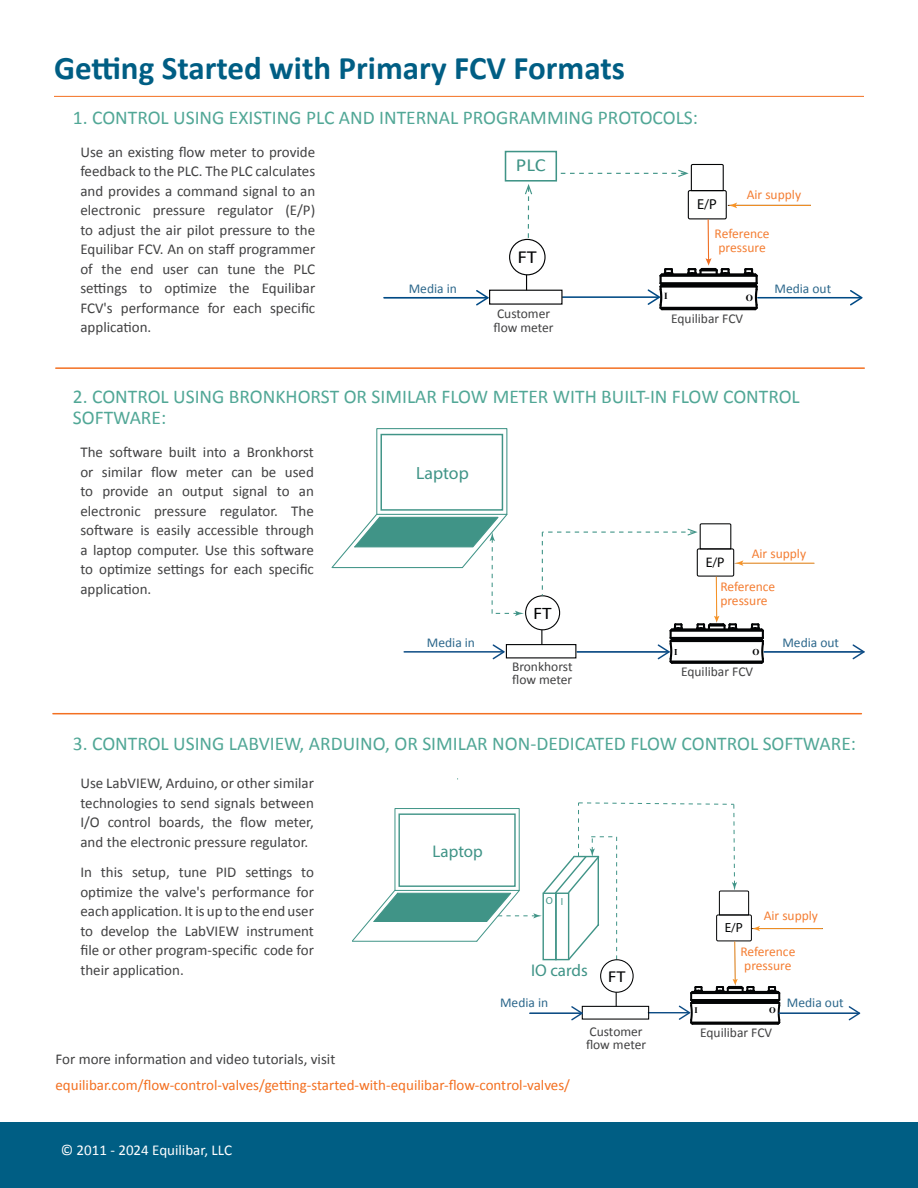
<style>
.page{position:relative;width:918px;height:1188px;background:#fff}
.page>*{position:absolute;margin:0;border:0;box-sizing:border-box;transform-origin:0 0}
.t1{font:700 33px "Calibri";color:#005e84}
.t2{font:19.5px/21px "Calibri";color:#51a796}
.t3{font:18.45px "Calibri";color:#409487;scale:1.11 1}
.t4{font:18.45px "Calibri";color:#020304;scale:1.11 1}
.t5{font:17.7px "Myriad Pro";color:#409487}
.t6{font:17.7px "Calibri";color:#020304;scale:1.11 1}
.t7{font:16.95px "Myriad Pro";color:#409487}
.t8{font:16.95px "Calibri";color:#020304;scale:1.11 1}
.t9{font:15px/19.5px "Calibri";color:#414142;text-align:justify}
.t10{font:15px "Calibri";color:#f37021}
.t11{font:15px "Calibri";color:#fff}
.t12{font:14.4px "Myriad Pro";color:#020304}
.t13{font:13.8px "Myriad Pro";color:#020304}
.t14{font:13.5px/13.5px "Calibri";color:#414142}
.t15{font:13.5px/13.5px "Calibri";color:#f47d32}
.t16{font:13.5px "Calibri";color:#2d688c}
.t17{font:13.2px "Myriad Pro";color:#020304}
.t18{font:10.35px "Myriad Pro";color:#409487}
.t19{font:700 9.3px "Times New Roman";color:#020304}
.t20{font:700 9px "Times New Roman";color:#020304}
.t21{font:700 8.55px "Times New Roman";color:#020304}
</style>
<div class="page">
<div style="left:0;top:1122px;width:918px;height:66px;background:#005e84"></div>
<hr style="left:54px;top:96px;width:810px;height:1px;background:#f37021">
<hr style="left:563px;top:296px;width:95px;height:2px;background:#004a85">
<hr style="left:661px;top:285px;width:96px;height:3px;background:#020304">
<hr style="left:661px;top:307px;width:96px;height:2px;background:#020304">
<hr style="left:662px;top:308px;width:93px;height:2px;background:#020304">
<hr style="left:661px;top:282px;width:96px;height:2px;background:#020304">
<hr style="left:662px;top:283px;width:93px;height:3px;background:#020304">
<hr style="left:661px;top:275px;width:96px;height:2px;background:#020304">
<hr style="left:728px;top:273px;width:23px;height:3px;background:#020304">
<hr style="left:666px;top:273px;width:23px;height:3px;background:#020304">
<svg style="left:648px;top:268px;width:26px;height:42px"></svg>
<svg style="left:743px;top:268px;width:15px;height:42px"></svg>
<div style="left:688px;top:190px;width:39px;height:29px;border:1px solid #020304;border-radius:2px"></div>
<svg style="left:686px;top:219px;width:45px;height:56px"></svg>
<div style="left:505px;top:151px;width:52px;height:31px;border:2px solid #409487"></div>
<svg style="left:525px;top:184px;width:7px;height:55px"></svg>
<div style="left:509px;top:239px;width:37px;height:36px;border:1px solid #020304;border-radius:50%"></div>
<div style="left:489px;top:290px;width:74px;height:15px;border:1px solid #020304"></div>
<svg style="left:526px;top:275px;width:1px;height:15px"></svg>
<svg style="left:560px;top:163px;width:164px;height:29px"></svg>
<hr style="left:758px;top:297px;width:103px;height:2px;background:#004a85">
<svg style="left:850px;top:290px;width:12px;height:15px"></svg>
<hr style="left:384px;top:297px;width:103px;height:2px;background:#004a85">
<svg style="left:476px;top:290px;width:13px;height:15px"></svg>
<hr style="left:734px;top:205px;width:77px;height:1px;background:#f79326">
<svg style="left:728px;top:203px;width:9px;height:5px"></svg>
<hr style="left:404px;top:651px;width:99px;height:2px;background:#0d4c85">
<svg style="left:493px;top:644px;width:12px;height:15px"></svg>
<hr style="left:671px;top:640px;width:92px;height:2px;background:#020304">
<hr style="left:671px;top:661px;width:92px;height:2px;background:#020304">
<hr style="left:672px;top:662px;width:90px;height:2px;background:#020304">
<hr style="left:671px;top:637px;width:92px;height:2px;background:#020304">
<hr style="left:672px;top:638px;width:90px;height:2px;background:#020304">
<hr style="left:671px;top:630px;width:92px;height:2px;background:#020304">
<hr style="left:736px;top:628px;width:22px;height:2px;background:#020304">
<svg style="left:750px;top:623px;width:14px;height:41px"></svg>
<hr style="left:740px;top:563px;width:74px;height:1px;background:#f79326">
<div style="left:525px;top:595px;width:35px;height:35px;border:1px solid #020304;border-radius:50%"></div>
<div style="left:506px;top:644px;width:70px;height:14px;border:1px solid #020304"></div>
<svg style="left:541px;top:523px;width:202px;height:141px"></svg>
<div style="left:376px;top:428px;width:131px;height:87px;border:1px solid #409487"></div>
<div style="left:381px;top:434px;width:122px;height:77px;border:1px solid #409487"></div>
<svg style="left:331px;top:513px;width:193px;height:103px"></svg>
<hr style="left:764px;top:651px;width:99px;height:2px;background:#0d4c85">
<svg style="left:852px;top:644px;width:13px;height:15px"></svg>
<hr style="left:691px;top:1002px;width:88px;height:2px;background:#020304">
<hr style="left:691px;top:1022px;width:88px;height:2px;background:#020304">
<hr style="left:692px;top:1023px;width:86px;height:2px;background:#020304">
<hr style="left:691px;top:999px;width:88px;height:2px;background:#020304">
<hr style="left:692px;top:1000px;width:86px;height:2px;background:#020304">
<hr style="left:691px;top:992px;width:88px;height:2px;background:#020304">
<hr style="left:753px;top:991px;width:21px;height:2px;background:#020304">
<svg style="left:767px;top:986px;width:15px;height:39px"></svg>
<hr style="left:779px;top:1013px;width:79px;height:1px;background:#0d4c85">
<svg style="left:849px;top:1006px;width:11px;height:14px"></svg>
<hr style="left:757px;top:928px;width:66px;height:1px;background:#f79326">
<svg style="left:352px;top:802px;width:408px;height:223px"></svg>
<hr style="left:53px;top:713px;width:808px;height:1px;background:#f37021">
<hr style="left:56px;top:367px;width:808px;height:2px;background:#f37021">
<h1 class="t1" style="left:54px;top:47px;width:573px">Getting Started with Primary FCV Formats</h1>
<h2 class="t2" style="left:73px;top:107px;width:627px">1. CONTROL USING EXISTING PLC AND INTERNAL PROGRAMMING PROTOCOLS:</h2>
<p class="t9" style="left:80px;top:142px;width:236px">Use an existing flow meter to provide feedback to the PLC. The PLC calculates and provides a command signal to an electronic pressure regulator (E/P) to adjust the air pilot pressure to the Equilibar FCV. An on staff programmer of the end user can tune the PLC settings to optimize the Equilibar FCV's performance for each specific application.</p>
<p class="t3" style="left:516px;top:153px;width:28px">PLC</p>
<p class="t4" style="left:518px;top:244px;width:19px">FT</p>
<p class="t15" style="left:747px;top:188px;width:56px">Air supply</p>
<p class="t15" style="left:715px;top:227px;width:56px">Reference pressure</p>
<p class="t12" style="left:697px;top:196px;width:21px">E/P</p>
<p class="t16" style="left:409px;top:280px;width:50px">Media in</p>
<p class="t16" style="left:775px;top:280px;width:58px">Media out</p>
<p class="t14" style="left:494px;top:307px;width:62px">Customer flow meter</p>
<p class="t19" style="left:664px;top:289px;width:5px">I</p>
<p class="t19" style="left:746px;top:291px;width:9px">O</p>
<p class="t14" style="left:671px;top:312px;width:74px">Equilibar FCV</p>
<h2 class="t2" style="left:73px;top:386px;width:728px">2. CONTROL USING BRONKHORST OR SIMILAR FLOW METER WITH BUILT-IN FLOW CONTROL<br>SOFTWARE:</h2>
<p class="t9" style="left:80px;top:443px;width:235px">The software built into a Bronkhorst or similar flow meter can be used to provide an output signal to an electronic pressure regulator. The software is easily accessible through a laptop computer. Use this software to optimize settings for each specific application.</p>
<p class="t5" style="left:416px;top:462px;width:54px">Laptop</p>
<p class="t6" style="left:533px;top:601px;width:18px">FT</p>
<p class="t15" style="left:752px;top:547px;width:56px">Air supply</p>
<p class="t15" style="left:720px;top:580px;width:56px">Reference pressure</p>
<p class="t13" style="left:706px;top:554px;width:20px">E/P</p>
<p class="t16" style="left:427px;top:634px;width:50px">Media in</p>
<p class="t16" style="left:782px;top:634px;width:58px">Media out</p>
<p class="t14" style="left:512px;top:660px;width:62px">Bronkhorst flow meter</p>
<p class="t14" style="left:681px;top:665px;width:74px">Equilibar FCV</p>
<p class="t20" style="left:674px;top:645px;width:5px">I</p>
<p class="t20" style="left:752px;top:645px;width:8px">O</p>
<h2 class="t2" style="left:73px;top:733px;width:785px">3. CONTROL USING LABVIEW, ARDUINO, OR SIMILAR NON-DEDICATED FLOW CONTROL SOFTWARE:</h2>
<p class="t9" style="left:80px;top:774px;width:235px">Use LabVIEW, Arduino, or other similar technologies to send signals between I/O control boards, the flow meter, and the electronic pressure regulator.</p>
<p class="t9" style="left:80px;top:862px;width:235px">In this setup, tune PID settings to optimize the valve's performance for each application. It is up to the end user to develop the LabVIEW instrument file or other program-specific code for their application.</p>
<p class="t7" style="left:433px;top:841px;width:52px">Laptop</p>
<p class="t18" style="left:546px;top:895px;width:19px">O I</p>
<p class="t7" style="left:531px;top:960px;width:58px">IO cards</p>
<p class="t8" style="left:608px;top:964px;width:18px">FT</p>
<p class="t15" style="left:764px;top:909px;width:56px">Air supply</p>
<p class="t15" style="left:740px;top:945px;width:56px">Reference pressure</p>
<p class="t17" style="left:725px;top:920px;width:20px">E/P</p>
<p class="t16" style="left:500px;top:994px;width:50px">Media in</p>
<p class="t16" style="left:787px;top:994px;width:58px">Media out</p>
<p class="t14" style="left:586px;top:1025px;width:62px">Customer flow meter</p>
<p class="t14" style="left:700px;top:1026px;width:74px">Equilibar FCV</p>
<p class="t21" style="left:695px;top:1004px;width:5px">I</p>
<p class="t21" style="left:769px;top:1004px;width:8px">O</p>
<p class="t9" style="left:56px;top:1049px;width:281px">For more information and video tutorials, visit</p>
<p class="t10" style="left:56px;top:1075px;width:516px">equilibar.com/flow-control-valves/getting-started-with-equilibar-flow-control-valves/</p>
<p class="t11" style="left:61px;top:1140px;width:173px">© 2011 - 2024 Equilibar, LLC</p>
</div>
